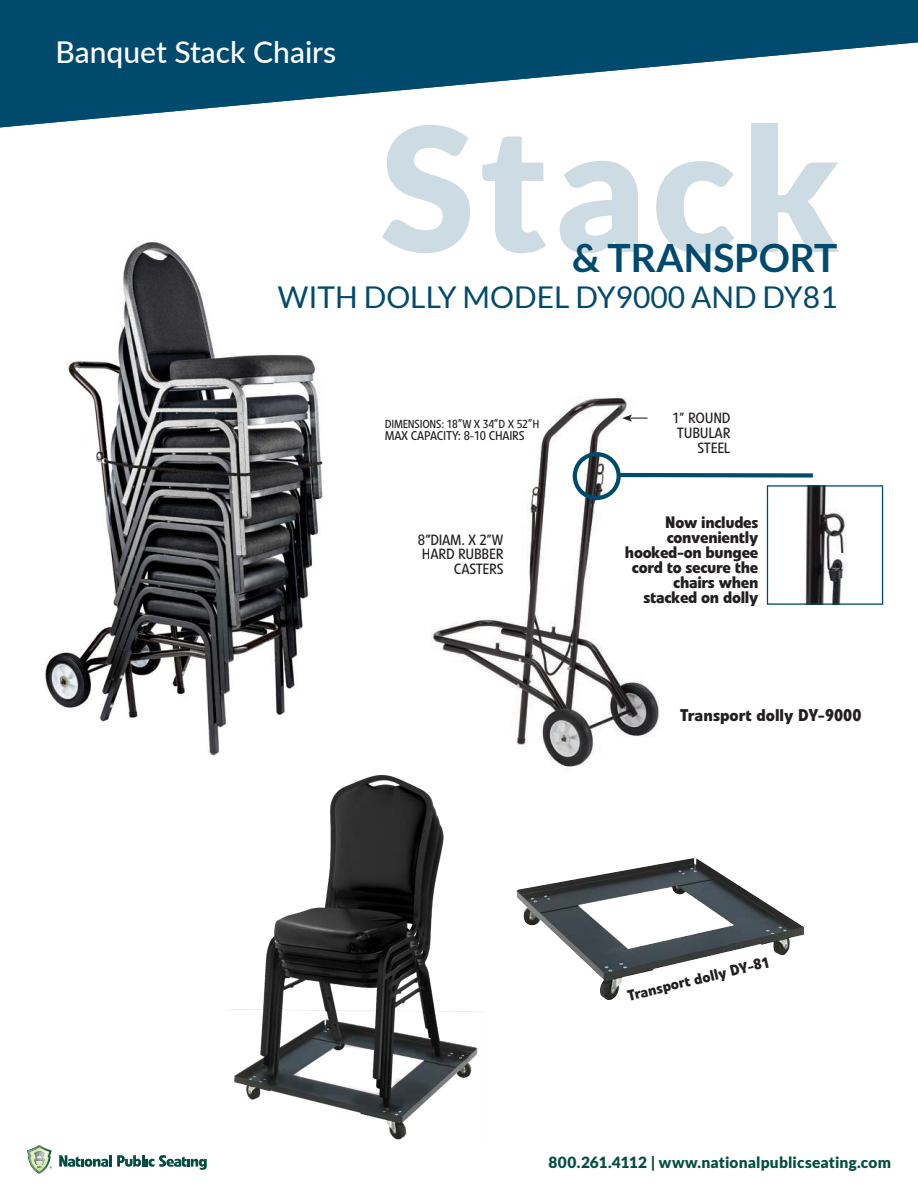
<style>
.page{position:relative;width:918px;height:1188px;background:#fff}
.page>*{position:absolute;margin:0;border:0;box-sizing:border-box;transform-origin:0 0}
.t1{font:900 172.5px "Lato";letter-spacing:.03em;color:#004a6e}
.t2{font:700 39px "Lato";color:#004a6e}
.t3{font:30px "Lato";color:#004a6e}
.t4{font:500 30px "Lato";color:#fff}
.Feature_Highlight{font:700 16.8px "Linotype Veto";color:#231f20}
.Feature_Highlight-2{font:700 16.5px/15px "Linotype Veto";letter-spacing:-.02em;color:#231f20;text-align:right}
.t5{font:900 15.45px "Lato";letter-spacing:.005em;color:#044d43}
.Feature_Highlight-3{font:700 15px "Linotype Veto";color:#231f20}
.Spec_Call_Out{font:14.7px/14.7px "Linotype Veto";letter-spacing:-.02em;color:#231f20;text-align:right}
.t6{font:12.6px "Linotype Veto";letter-spacing:-.02em;color:#231f20}
.t7{font:11.55px "Linotype Veto";letter-spacing:-.02em;color:#231f20}
.s1{font-size:12.6px}
</style>
<div class="page">
<svg style="left:59px;top:1155px;width:148px;height:15px"></svg>
<svg style="left:27px;top:1145px;width:25px;height:29px"></svg>
<svg style="left:0;top:0;width:918px;height:127px;fill:#004a6e"></svg>
<img style="left:45px;top:242px;width:278px;height:480px">
<img style="left:431px;top:397px;width:229px;height:370px">
<div style="left:618px;top:473px;width:195px;height:5px;background:#004a6e"></div>
<img style="left:575px;top:454px;width:44px;height:44px;border-radius:22px">
<div style="left:573px;top:452px;width:48px;height:48px;border:4px solid #004a6e;border-radius:50%"></div>
<img style="left:805px;top:487px;width:42px;height:116px">
<div style="left:767px;top:485px;width:116px;height:120px;border:1px solid #004a6e"></div>
<img style="left:171px;top:682px;width:314px;height:458px">
<img style="left:517px;top:858px;width:287px;height:142px">
<p class="t4" style="left:56px;top:31px;width:282px">Banquet Stack Chairs</p>
<h1 class="t1" style="left:381px;top:88px;width:461px">Stack</h1>
<p class="t2" style="left:572px;top:235px;width:267px">&amp; TRANSPORT</p>
<p class="t3" style="left:278px;top:280px;width:561px">WITH DOLLY MODEL DY9000 AND DY81</p>
<p class="t7" style="left:385px;top:417px;width:156px">DIMENSIONS: 18<span class="s1">”</span>W X 34<span class="s1">”</span>D X 52<span class="s1">”</span>H</p>
<p class="t6" style="left:385px;top:429px;width:141px">MAX CAPACITY: 8-10 CHAIRS</p>
<p class="Spec_Call_Out" style="left:418px;top:532px;width:87px">8”DIAM. X 2”W<br>HARD RUBBER<br>CASTERS</p>
<p class="Spec_Call_Out" style="left:672px;top:411px;width:60px">1” ROUND<br>TUBULAR<br>STEEL</p>
<p class="Feature_Highlight-2" style="left:625px;top:515px;width:135px">Now includes conveniently hooked-on bungee cord to secure the chairs when stacked on dolly</p>
<p class="Feature_Highlight" style="left:680px;top:705px;width:183px">Transport dolly DY-9000</p>
<p class="Feature_Highlight-3" style="left:626px;top:987px;width:147px;rotate:-14deg">Transport dolly DY-81</p>
<p class="t5" style="left:548px;top:1153px;width:344px">800.261.4112 | www.nationalpublicseating.com</p>
</div>
